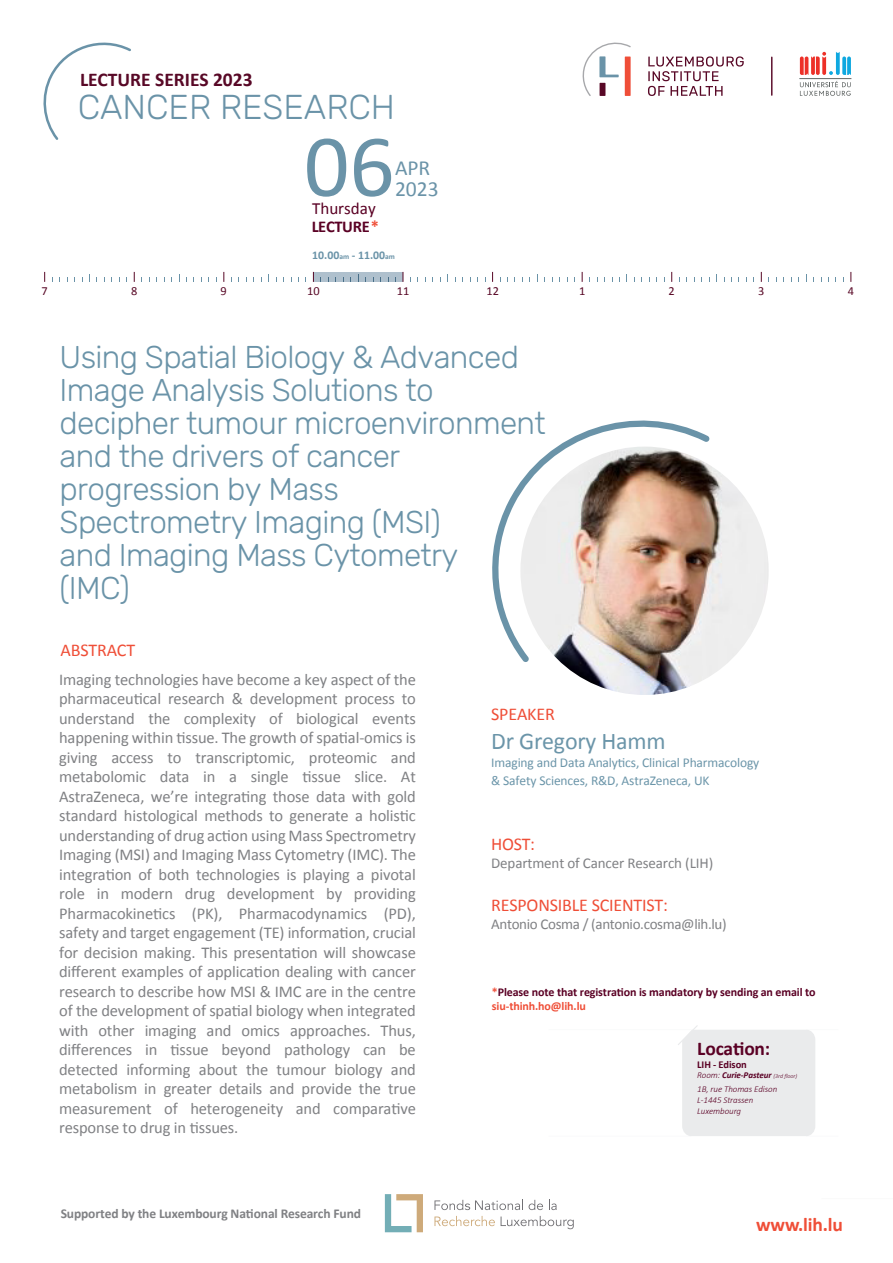
<style>
.page{position:relative;width:893px;height:1263px;background:#fff}
.page>*{position:absolute;margin:0;border:0;box-sizing:border-box;transform-origin:0 0}
.t1{font:89.4px "Calibri";color:#6a93a8}
.t2{font:300 34.5px "Rubik";color:#6a93a8}
.t3{font:300 31.5px/33px "Rubik";letter-spacing:-.02em;color:#6a93a8}
.t4{font:24px "Calibri";letter-spacing:-.01em;color:#6b95a9}
.t5{font:21.6px/21px "Calibri";color:#6a93a8}
.t6{font:700 19.5px "Calibri";color:#580826}
.t7{font:700 19.5px "Calibri";letter-spacing:-.01em;color:#ef4e37}
.t8{font:700 19.5px "Calibri";letter-spacing:-.01em;color:#5a0024}
.t9{font:18px "Calibri";letter-spacing:-.01em;color:#ef4e37}
.t10{font:17.1px "Calibri";color:#5a0024}
.t11{font:16.5px/19.5px "Calibri";letter-spacing:-.01em;color:#808184;text-align:justify}
.t12{font:700 16.5px "Calibri";letter-spacing:-.02em;color:#5a0024}
.t13{font:15px "Calibri";letter-spacing:-.01em;color:#808184}
.t14{font:13.5px/18px "Calibri";letter-spacing:-.01em;color:#6b95a9}
.t15{font:700 13.5px "Calibri";letter-spacing:-.01em;color:#808184}
.t16{font:12.3px "Calibri";color:#580826}
.t17{font:700 12px/13.5px "Calibri";letter-spacing:-.01em;color:#5a0024}
.t18{font:700 11.85px "Calibri";color:#6a93a8}
.t19{font:700 10.5px "Calibri";letter-spacing:-.01em;color:#5a0024}
.t20{font:italic 300 9px/13.5px "Calibri";letter-spacing:-.01em;color:#5a0024}
.s1{color:#ef4e37}
.s2{font-size:7.5px}
.s3{font-weight:700}
.s4{font-size:6px}
</style>
<div class="page">
<svg style="left:434px;top:1200px;width:89px;height:10px"></svg>
<svg style="left:529px;top:1200px;width:14px;height:10px"></svg>
<svg style="left:549px;top:1200px;width:8px;height:10px"></svg>
<svg style="left:434px;top:1216px;width:61px;height:10px"></svg>
<svg style="left:501px;top:1216px;width:73px;height:13px"></svg>
<svg style="left:385px;top:1194px;width:38px;height:38px"></svg>
<svg style="left:492px;top:420px;width:218px;height:242px"></svg>
<hr style="left:799px;top:78px;width:52px;height:1px;background:#616665">
<svg style="left:800px;top:81px;width:51px;height:15px"></svg>
<svg style="left:800px;top:52px;width:51px;height:23px"></svg>
<svg style="left:648px;top:56px;width:96px;height:40px"></svg>
<svg style="left:582px;top:42px;width:49px;height:54px"></svg>
<hr style="left:771px;top:57px;width:1px;height:38px;background:#580826">
<svg style="left:43px;top:42px;width:88px;height:98px"></svg>
<div style="left:313px;top:272px;width:90px;height:10px;background:#afc0cd"></div>
<svg style="left:678px;top:1025px;width:137px;height:111px;background:#ebeced"></svg>
<img style="left:520px;top:447px;width:249px;height:248px;border-radius:124px">
<p class="t6" style="left:80px;top:66px;width:174px">LECTURE SERIES 2023</p>
<h2 class="t2" style="left:78px;top:87px;width:319px">CANCER RESEARCH</h2>
<h1 class="t1" style="left:304px;top:111px;width:92px">06</h1>
<h3 class="t5" style="left:395px;top:156px;width:45px">APR<br>2023</h3>
<p class="t10" style="left:312px;top:198px;width:65px">Thursday</p>
<p class="t12" style="left:312px;top:214px;width:69px">LECTURE<span class="s1">*</span></p>
<p class="t18" style="left:312px;top:247px;width:84px">10.00<span class="s2">am</span> - 11.00<span class="s2">am</span></p>
<p class="t16" style="left:42px;top:283px;width:8px">7</p>
<p class="t16" style="left:131px;top:283px;width:8px">8</p>
<p class="t16" style="left:221px;top:283px;width:8px">9</p>
<p class="t16" style="left:307px;top:283px;width:14px">10</p>
<p class="t16" style="left:397px;top:283px;width:14px">11</p>
<p class="t16" style="left:486px;top:283px;width:14px">12</p>
<p class="t16" style="left:579px;top:283px;width:8px">1</p>
<p class="t16" style="left:669px;top:283px;width:8px">2</p>
<p class="t16" style="left:758px;top:283px;width:8px">3</p>
<p class="t16" style="left:848px;top:283px;width:8px">4</p>
<h3 class="t3" style="left:60px;top:341px;width:488px">Using Spatial Biology &amp; Advanced<br>Image Analysis Solutions to decipher tumour microenvironment and the drivers of cancer progression by Mass<br>Spectrometry Imaging (MSI)<br>and Imaging Mass Cytometry<br>(IMC)</h3>
<p class="t9" style="left:61px;top:638px;width:76px">ABSTRACT</p>
<p class="t11" style="left:59px;top:669px;width:358px">Imaging technologies have become a key aspect of the pharmaceutical research &amp; development process to understand the complexity of biological events happening within tissue. The growth of spatial-omics is giving access to transcriptomic, proteomic and metabolomic data in a single tissue slice. At AstraZeneca, we’re integrating those data with gold standard histological methods to generate a holistic understanding of drug action using Mass Spectrometry Imaging (MSI) and Imaging Mass Cytometry (IMC). The integration of both technologies is playing a pivotal role in modern drug development by providing Pharmacokinetics (PK), Pharmacodynamics (PD), safety and target engagement (TE) information, crucial for decision making. This presentation will showcase different examples of application dealing with cancer research to describe how MSI &amp; IMC are in the centre of the development of spatial biology when integrated with other imaging and omics approaches. Thus, differences in tissue beyond pathology can be detected informing about the tumour biology and metabolism in greater details and provide the true measurement of heterogeneity and comparative response to drug in tissues.</p>
<p class="t15" style="left:61px;top:1204px;width:302px">Supported by the Luxembourg National Research Fund</p>
<p class="t9" style="left:491px;top:703px;width:65px">SPEAKER</p>
<h3 class="t4" style="left:491px;top:726px;width:176px">Dr Gregory Hamm</h3>
<p class="t14" style="left:491px;top:753px;width:270px">Imaging and Data Analytics, Clinical Pharmacology &amp; Safety Sciences, R&amp;D, AstraZeneca, UK</p>
<p class="t9" style="left:491px;top:833px;width:45px">HOST:</p>
<p class="t13" style="left:491px;top:854px;width:224px">Department of Cancer Research (LIH)</p>
<p class="t9" style="left:491px;top:894px;width:178px">RESPONSIBLE SCIENTIST:</p>
<p class="t13" style="left:491px;top:915px;width:237px">Antonio Cosma / (antonio.cosma@lih.lu)</p>
<p class="t17" style="left:492px;top:985px;width:325px"><span class="s1">*</span>Please note that registration is mandatory by sending an email to <span class="s1">siu-thinh.ho@lih.lu</span></p>
<p class="t8" style="left:697px;top:1035px;width:75px">Location:</p>
<p class="t19" style="left:697px;top:1057px;width:51px">LIH - Edison</p>
<p class="t20" style="left:697px;top:1068px;width:102px">Room: <span class="s3">Curie-Pasteur</span> <span class="s4">(3rd floor)<br></span>1B, rue Thomas Edison</p>
<p class="t20" style="left:697px;top:1094px;width:58px;line-height:10.8px">L-1445 Strassen<br>Luxembourg</p>
<p class="t7" style="left:756px;top:1210px;width:88px">www.lih.lu</p>
</div>
